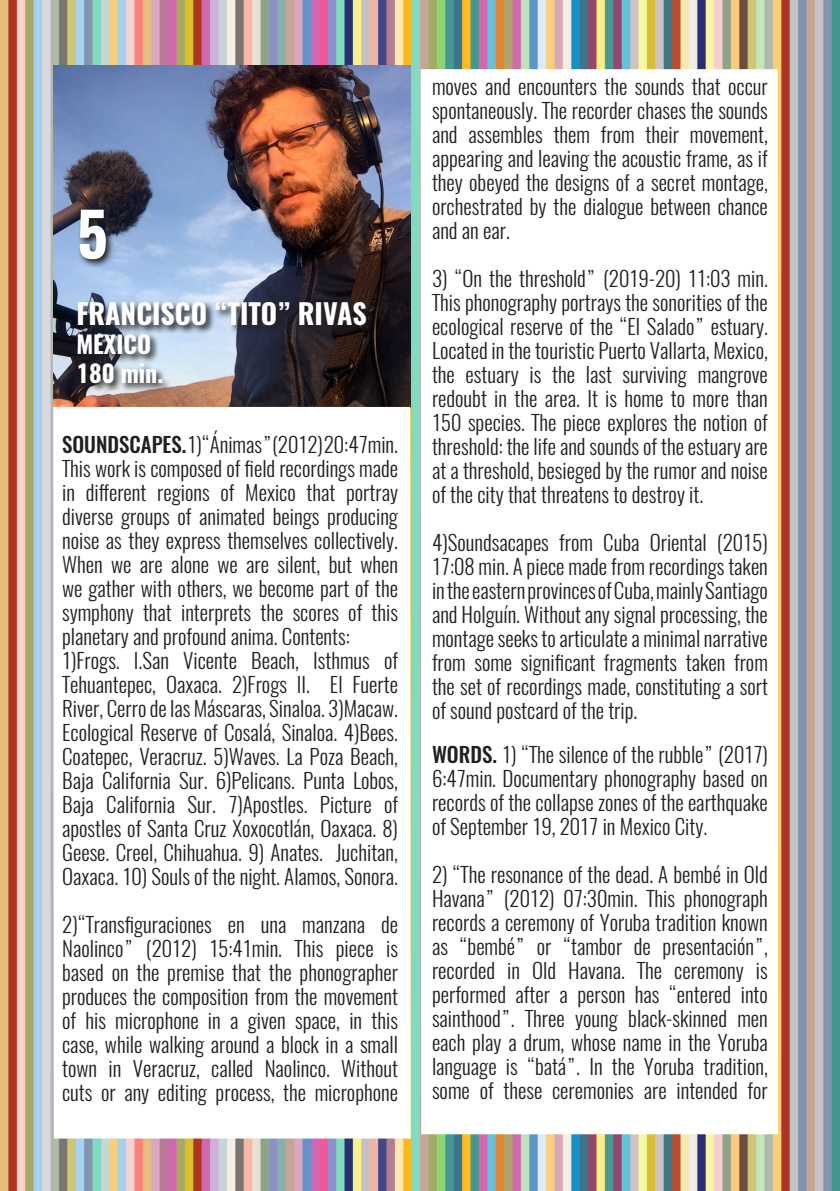
<style>
.page{position:relative;width:840px;height:1191px;background:#fff}
.page>*{position:absolute;margin:0;border:0;box-sizing:border-box;transform-origin:0 0}
.t1{font:700 60px "Oswald";color:#fff}
.t2{font:700 28px "Oswald";color:#fff}
.t3{font:700 24px "Oswald";color:#fff}
.t4{font:300 21px/24px "Oswald";color:#231f20;text-align:justify}
.s1{font-weight:500}
</style>
<div class="page">
<img style="left:0;top:0;width:839px;height:1191px">
<img style="left:53px;top:65px;width:357px;height:1073px">
<img style="left:75px;top:209px;width:345px;height:218px">
<img style="left:420px;top:69px;width:357px;height:1065px">
<p class="t1" style="left:76px;top:192px;width:33px">5</p>
<p class="t2" style="left:76px;top:295px;width:292px">FRANCISCO “TITO” RIVAS</p>
<p class="t3" style="left:76px;top:328px;width:76px">MEXICO</p>
<p class="t3" style="left:76px;top:357px;width:88px">180 min.</p>
<p class="t4" style="left:62px;top:432px;width:337px"><span class="s1">SOUNDSCAPES.</span> 1)“Ánimas”(2012) 20:47min.<br>This work is composed of field recordings made in different regions of Mexico that portray diverse groups of animated beings producing noise as they express themselves collectively.<br>When we are alone we are silent, but when we gather with others, we become part of the symphony that interprets the scores of this planetary and profound anima. Contents:</p>
<p class="t4" style="left:62px;top:648px;width:337px">1)Frogs. I.San Vicente Beach, Isthmus of Tehuantepec, Oaxaca. 2)Frogs II. El Fuerte River, Cerro de las Máscaras, Sinaloa. 3)Macaw.<br>Ecological Reserve of Cosalá, Sinaloa. 4)Bees.<br>Coatepec, Veracruz. 5)Waves. La Poza Beach, Baja California Sur. 6)Pelicans. Punta Lobos, Baja California Sur. 7)Apostles. Picture of apostles of Santa Cruz Xoxocotlán, Oaxaca. 8)<br>Geese. Creel, Chihuahua. 9) Anates. Juchitan, Oaxaca. 10) Souls of the night. Alamos, Sonora.</p>
<p class="t4" style="left:62px;top:912px;width:337px">2)“Transfiguraciones en una manzana de Naolinco” (2012) 15:41min. This piece is based on the premise that the phonographer produces the composition from the movement of his microphone in a given space, in this case, while walking around a block in a small town in Veracruz, called Naolinco. Without cuts or any editing process, the microphone</p>
<p class="t4" style="left:432px;top:74px;width:337px">moves and encounters the sounds that occur spontaneously. The recorder chases the sounds and assembles them from their movement, appearing and leaving the acoustic frame, as if they obeyed the designs of a secret montage, orchestrated by the dialogue between chance and an ear.</p>
<p class="t4" style="left:432px;top:266px;width:337px">3) “On the threshold” (2019-20) 11:03 min.<br>This phonography portrays the sonorities of the ecological reserve of the “El Salado” estuary.<br>Located in the touristic Puerto Vallarta, Mexico, the estuary is the last surviving mangrove redoubt in the area. It is home to more than 150 species. The piece explores the notion of threshold: the life and sounds of the estuary are at a threshold, besieged by the rumor and noise of the city that threatens to destroy it.</p>
<p class="t4" style="left:432px;top:530px;width:337px">4)Soundsacapes from Cuba Oriental (2015)<br>17:08 min. A piece made from recordings taken in the eastern provinces of Cuba, mainly Santiago and Holguín. Without any signal processing, the montage seeks to articulate a minimal narrative from some significant fragments taken from the set of recordings made, constituting a sort of sound postcard of the trip.</p>
<p class="t4" style="left:432px;top:742px;width:337px"><span class="s1">WORDS.</span> 1) “The silence of the rubble” (2017)<br>6:47min. Documentary phonography based on records of the collapse zones of the earthquake of September 19, 2017 in Mexico City.</p>
<p class="t4" style="left:432px;top:862px;width:337px">2) “The resonance of the dead. A bembé in Old Havana” (2012) 07:30min. This phonograph records a ceremony of Yoruba tradition known as “bembé” or “tambor de presentación”, recorded in Old Havana. The ceremony is performed after a person has “entered into sainthood”. Three young black-skinned men each play a drum, whose name in the Yoruba language is “batá”. In the Yoruba tradition, some of these ceremonies are intended for</p>
</div>
